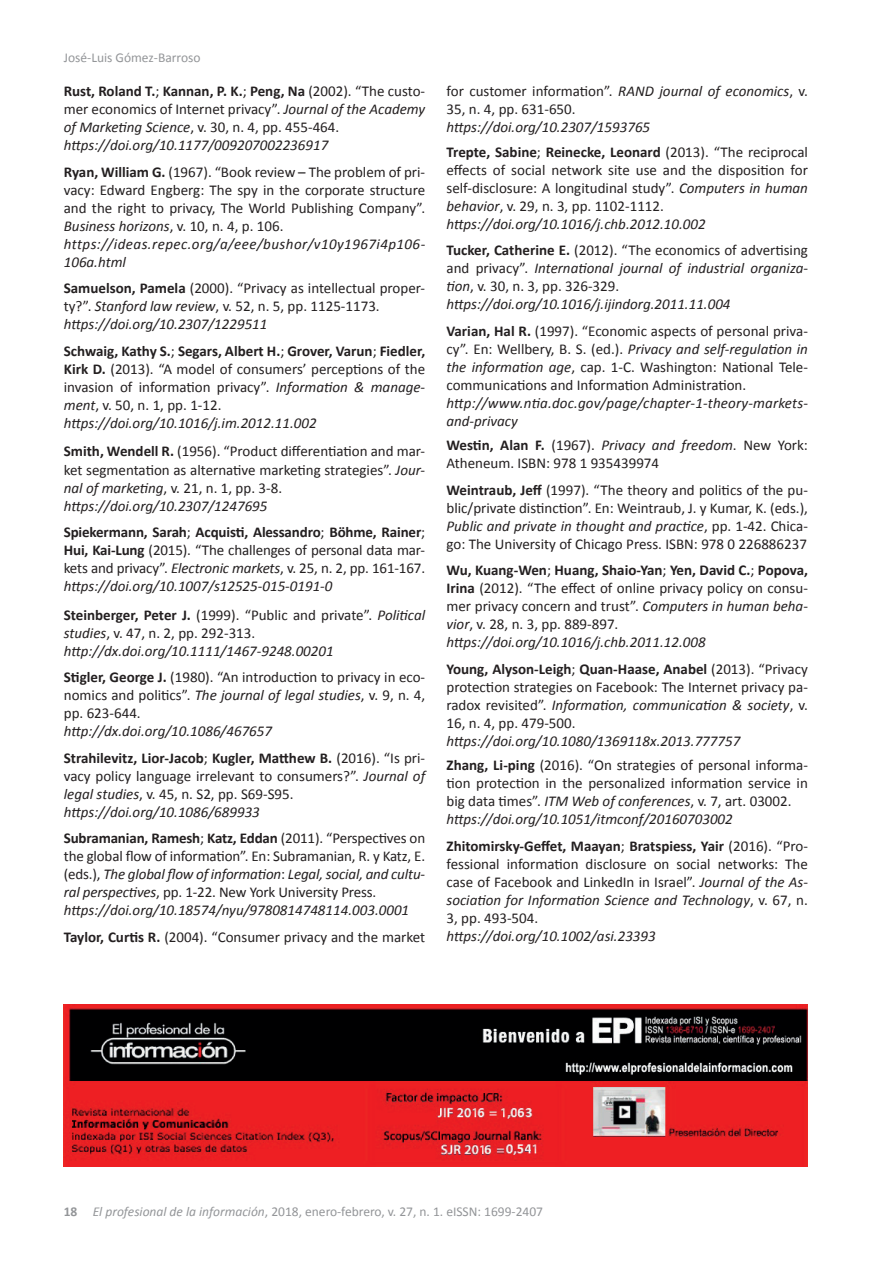
<style>
.page{position:relative;width:893px;height:1263px;background:#fff}
.page>*{position:absolute;margin:0;border:0;box-sizing:border-box;transform-origin:0 0}
.t1{font:15px/18px "Calibri";color:#231f20}
.t2{font:italic 15px/18px "Calibri";color:#231f20}
.t3{font:700 15px/26.5px "Calibri";color:#231f20}
.t4{font:13.5px "Calibri";color:#939598}
.s1{font-weight:700;font-style:normal}
.s2{font-style:normal}
.s3{font-weight:700}
.s4{font-style:italic}
.s5{font-weight:400;font-style:italic}
.s6{font-weight:400}
</style>
<div class="page">
<img style="left:64px;top:1004px;width:744px;height:162px">
<p class="t4" style="left:64px;top:49px;width:138px">José-Luis Gómez-Barroso</p>
<p class="t2" style="left:64px;top:82px;width:363px"><span class="s1">Rust, Roland T.</span><span class="s2">;</span> <span class="s1">Kannan, P. K.</span><span class="s2">;</span> <span class="s1">Peng, Na</span> <span class="s2">(2002). “The custo&shy;mer economics of Internet privacy”.</span> Journal of the Academy of Marketing Science<span class="s2">, v. 30, n. 4, pp. 455-464. </span>https://doi.org/10.1177/009207002236917</p>
<p class="t1" style="left:64px;top:163px;width:363px"><span class="s3">Ryan, William G.</span> (1967). “Book review – The problem of pri&shy;vacy: Edward Engberg: The spy in the corporate structure and the right to privacy, The World Publishing Company”.<br><span class="s4">Business horizons</span>, v. 10, n. 4, p. 106. <span class="s4">https://ideas.repec.org/a/eee/bushor/v10y1967i4p106- 106a.html</span></p>
<p class="t1" style="left:64px;top:279px;width:363px"><span class="s3">Samuelson, Pamela</span> (2000). “Privacy as intellectual proper&shy;ty?”. <span class="s4">Stanford law review</span>, v. 52, n. 5, pp. 1125-1173. <span class="s4">https://doi.org/10.2307/1229511</span></p>
<p class="t1" style="left:64px;top:342px;width:363px"><span class="s3">Schwaig, Kathy S.</span>; <span class="s3">Segars, Albert H.</span>; <span class="s3">Grover, Varun</span>; <span class="s3">Fiedler, Kirk D.</span> (2013). “A model of consumers’ perceptions of the invasion of information privacy”. <span class="s4">Information &amp; manage&shy;ment</span>, v. 50, n. 1, pp. 1-12. <span class="s4">https://doi.org/10.1016/j.im.2012.11.002</span></p>
<p class="t1" style="left:64px;top:443px;width:363px"><span class="s3">Smith, Wendell R.</span> (1956). “Product differentiation and mar&shy;ket segmentation as alternative marketing strategies”. <span class="s4">Jour&shy;nal of marketing</span>, v. 21, n. 1, pp. 3-8. <span class="s4">https://doi.org/10.2307/1247695</span></p>
<p class="t1" style="left:64px;top:523px;width:363px;text-align:justify"><span class="s3">Spiekermann, Sarah</span>; <span class="s3">Acquisti, Alessandro</span>; <span class="s3">Böhme, Rainer</span>; <span class="s3">Hui, Kai-Lung</span> (2015). “The challenges of personal data mar&shy;kets and privacy”. <span class="s4">Electronic markets</span>, v. 25, n. 2, pp. 161-167. <span class="s4">https://doi.org/10.1007/s12525-015-0191-0</span></p>
<p class="t2" style="left:64px;top:605px;width:363px"><span class="s1">Steinberger, Peter J.</span> <span class="s2">(1999). “Public and private”.</span> Political studies<span class="s2">, v. 47, n. 2, pp. 292-313. </span>http://dx.doi.org/10.1111/1467-9248.00201</p>
<p class="t1" style="left:64px;top:668px;width:363px;text-align:justify"><span class="s3">Stigler, George J.</span> (1980). “An introduction to privacy in eco&shy;nomics and politics”. <span class="s4">The journal of legal studies</span>, v. 9, n. 4, pp. 623-644.</p>
<p class="t3" style="left:64px;top:718px;width:363px"><span class="s5">http://dx.doi.org/10.1086/467657<br></span>Strahilevitz, Lior-Jacob<span class="s6">;</span> Kugler, Matthew B. <span class="s6">(2016). “Is pri-</span></p>
<p class="t1" style="left:64px;top:767px;width:363px">vacy policy language irrelevant to consumers?”. <span class="s4">Journal of legal studies</span>, v. 45, n. S2, pp. S69-S95. <span class="s4">https://doi.org/10.1086/689933</span></p>
<p class="t1" style="left:64px;top:829px;width:363px"><span class="s3">Subramanian, Ramesh</span>; <span class="s3">Katz, Eddan</span> (2011). “Perspectives on the global flow of information”. En: Subramanian, R. y Katz, E. (eds.), <span class="s4">The global flow of information</span>: <span class="s4">Legal, social, and cultu&shy;ral perspectives</span>, pp. 1-22. New York University Press. <span class="s4">https://doi.org/10.18574/nyu/9780814748114.003.0001</span></p>
<p class="t1" style="left:64px;top:928px;width:363px"><span class="s3">Taylor, Curtis R.</span> (2004). “Consumer privacy and the market</p>
<p class="t1" style="left:446px;top:82px;width:363px">for customer information”. <span class="s4">RAND journal of economics</span>, v.<br>35, n. 4, pp. 631-650.</p>
<p class="t2" style="left:446px;top:115px;width:363px;line-height:24.3px">https://doi.org/10.2307/1593765<br><span class="s1">Trepte, Sabine</span><span class="s2">;</span> <span class="s1">Reinecke, Leonard</span> <span class="s2">(2013). “The reciprocal</span></p>
<p class="t1" style="left:446px;top:161px;width:363px">effects of social network site use and the disposition for self-disclosure: A longitudinal study”. <span class="s4">Computers in human behavior</span>, v. 29, n. 3, pp. 1102-1112. <span class="s4">https://doi.org/10.1016/j.chb.2012.10.002</span></p>
<p class="t2" style="left:446px;top:241px;width:363px"><span class="s1">Tucker, Catherine E.</span> <span class="s2">(2012). “The economics of advertising and privacy”.</span> International journal of industrial organiza&shy;tion<span class="s2">, v. 30, n. 3, pp. 326-329. </span>https://doi.org/10.1016/j.ijindorg.2011.11.004</p>
<p class="t1" style="left:446px;top:322px;width:363px;text-align:justify"><span class="s3">Varian, Hal R.</span> (1997). “Economic aspects of personal priva&shy;cy”. En: Wellbery, B. S. (ed.). <span class="s4">Privacy and self-regulation in the information age</span>, cap. 1-C. Washington: National Tele&shy;communications and Information Administration.</p>
<p class="t2" style="left:446px;top:393px;width:363px">http://www.ntia.doc.gov/page/chapter-1-theory-markets&shy;and-privacy</p>
<p class="t1" style="left:446px;top:436px;width:363px"><span class="s3">Westin, Alan F.</span> (1967). <span class="s4">Privacy and freedom</span>. New York:<br>Atheneum. ISBN: 978 1 935439974</p>
<p class="t1" style="left:446px;top:481px;width:363px;text-align:justify"><span class="s3">Weintraub, Jeff</span> (1997). “The theory and politics of the pu&shy;blic/private distinction”. En: Weintraub, J. y Kumar, K. (eds.), <span class="s4">Public and private in thought and practice</span>, pp. 1-42. Chica&shy;go: The University of Chicago Press. ISBN: 978 0 226886237</p>
<p class="t1" style="left:446px;top:561px;width:363px"><span class="s3">Wu, Kuang-Wen</span>; <span class="s3">Huang, Shaio-Yan</span>; <span class="s3">Yen, David C.</span>; <span class="s3">Popova, Irina</span> (2012). “The effect of online privacy policy on consu&shy;mer privacy concern and trust”. <span class="s4">Computers in human beha&shy;vior</span>, v. 28, n. 3, pp. 889-897. <span class="s4">https://doi.org/10.1016/j.chb.2011.12.008</span></p>
<p class="t1" style="left:446px;top:660px;width:363px;text-align:justify"><span class="s3">Young, Alyson-Leigh</span>; <span class="s3">Quan-Haase, Anabel</span> (2013). “Privacy protection strategies on Facebook: The Internet privacy pa&shy;radox revisited”. <span class="s4">Information, communication &amp; society</span>, v.<br>16, n. 4, pp. 479-500.</p>
<p class="t2" style="left:446px;top:728px;width:363px;line-height:24.3px">https://doi.org/10.1080/1369118x.2013.777757<br><span class="s1">Zhang, Li-ping</span> <span class="s2">(2016). “On strategies of personal informa-</span></p>
<p class="t1" style="left:446px;top:774px;width:363px">tion protection in the personalized information service in big data times”. <span class="s4">ITM Web of conferences</span>, v. 7, art. 03002. <span class="s4">https://doi.org/10.1051/itmconf/20160703002</span></p>
<p class="t1" style="left:446px;top:837px;width:363px;text-align:justify"><span class="s3">Zhitomirsky-Geffet, Maayan</span>; <span class="s3">Bratspiess, Yair</span> (2016). “Pro&shy;fessional information disclosure on social networks: The case of Facebook and LinkedIn in Israel”. <span class="s4">Journal of the As&shy;sociation for Information Science and Technology</span>, v. 67, n.<br>3, pp. 493-504.</p>
<p class="t2" style="left:446px;top:926px;width:211px">https://doi.org/10.1002/asi.23393</p>
<p class="t4" style="left:64px;top:1203px;width:481px"><span class="s3">18</span> <span class="s4">El profesional de la información</span>, 2018, enero-febrero, v. 27, n. 1. eISSN: 1699-2407</p>
</div>
